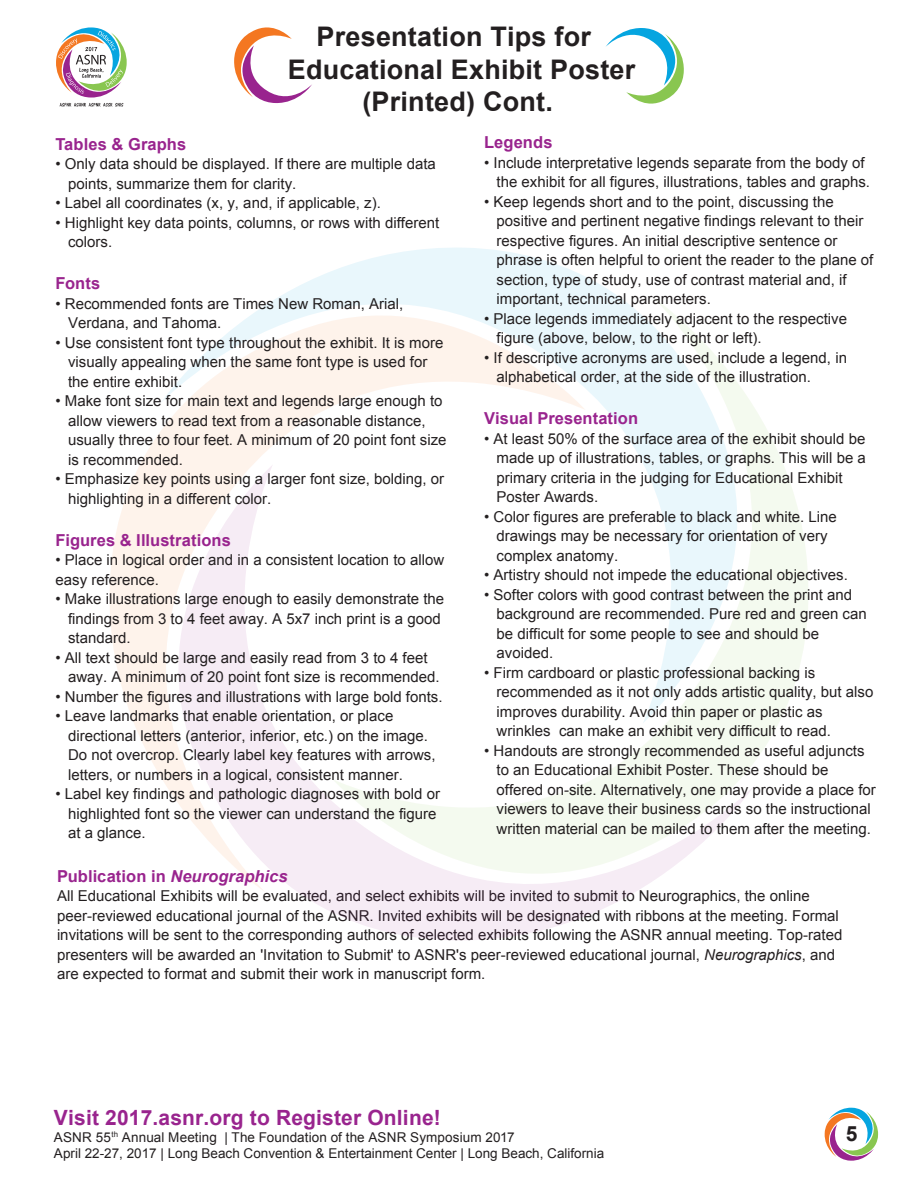
<style>
.page{position:relative;width:918px;height:1188px;background:#fff}
.page>*{position:absolute;margin:0;border:0;box-sizing:border-box;transform-origin:0 0}
.t1{font:700 27px/32.4px "Arial";letter-spacing:.01em;color:#231f20;text-align:center}
.t2{font:700 21px "Arial";letter-spacing:.01em;color:#99248e}
.t3{font:700 21px "Arial";color:#231f20}
.t4{font:700 16.5px "Arial";letter-spacing:.005em;color:#99248e}
.t5{font:15px/19.5px "Arial";color:#231f20}
.t6{font:13.5px/16.2px "Arial";color:#231f20}
.s1{font-style:italic}
</style>
<div class="page">
<svg style="left:110px;top:433px;width:50px;height:281px;fill:#fef3eb"></svg>
<svg style="left:756px;top:467px;width:52px;height:292px;fill:#f4faef"></svg>
<svg style="left:131px;top:464px;width:625px;height:476px"></svg>
<svg style="left:160px;top:248px;width:624px;height:476px"></svg>
<img style="left:59px;top:106px;width:64px;height:1px">
<svg style="left:56px;top:27px;width:71px;height:79px"></svg>
<svg style="left:234px;top:27px;width:78px;height:77px"></svg>
<svg style="left:606px;top:28px;width:78px;height:76px"></svg>
<svg style="left:824px;top:1107px;width:55px;height:54px"></svg>
<h1 class="t1" style="left:288px;top:22px;width:349px">Presentation Tips for<br>Educational Exhibit Poster (Printed) Cont.</h1>
<p class="t4" style="left:56px;top:133px;width:132px">Tables &amp; Graphs</p>
<p class="t5" style="left:68px;top:154px;width:369px;text-indent:-13px">• Only data should be displayed. If there are multiple data points, summarize them for clarity.</p>
<p class="t5" style="left:56px;top:193px;width:327px">• Label all coordinates (x, y, and, if applicable, z).</p>
<p class="t5" style="left:68px;top:213px;width:373px;text-indent:-13px">• Highlight key data points, columns, or rows with different colors.</p>
<p class="t4" style="left:56px;top:273px;width:46px">Fonts</p>
<p class="t5" style="left:68px;top:294px;width:337px;text-indent:-13px">• Recommended fonts are Times New Roman, Arial,<br>Verdana, and Tahoma.</p>
<p class="t5" style="left:68px;top:333px;width:377px;text-indent:-13px">• Use consistent font type throughout the exhibit. It is more visually appealing when the same font type is used for the entire exhibit.</p>
<p class="t5" style="left:68px;top:391px;width:380px;text-indent:-13px">• Make font size for main text and legends large enough to allow viewers to read text from a reasonable distance, usually three to four feet. A minimum of 20 point font size is recommended.</p>
<p class="t5" style="left:68px;top:469px;width:378px;text-indent:-13px">• Emphasize key points using a larger font size, bolding, or highlighting in a different color.</p>
<p class="t4" style="left:56px;top:529px;width:177px">Figures &amp; Illustrations</p>
<p class="t5" style="left:56px;top:550px;width:390px">• Place in logical order and in a consistent location to allow easy reference.</p>
<p class="t5" style="left:68px;top:589px;width:378px;text-indent:-13px">• Make illustrations large enough to easily demonstrate the findings from 3 to 4 feet away. A 5x7 inch print is a good standard.</p>
<p class="t5" style="left:68px;top:648px;width:373px;text-indent:-13px">• All text should be large and easily read from 3 to 4 feet away. A minimum of 20 point font size is recommended.</p>
<p class="t5" style="left:56px;top:687px;width:389px">• Number the figures and illustrations with large bold fonts.</p>
<p class="t5" style="left:68px;top:706px;width:369px;text-indent:-13px">• Leave landmarks that enable orientation, or place directional letters (anterior, inferior, etc.) on the image.<br>Do not overcrop. Clearly label key features with arrows, letters, or numbers in a logical, consistent manner.</p>
<p class="t5" style="left:68px;top:784px;width:374px;text-indent:-13px">• Label key findings and pathologic diagnoses with bold or highlighted font so the viewer can understand the figure at a glance.</p>
<p class="t4" style="left:484px;top:132px;width:70px">Legends</p>
<p class="t5" style="left:497px;top:153px;width:375px;text-indent:-13px">• Include interpretative legends separate from the body of the exhibit for all figures, illustrations, tables and graphs.</p>
<p class="t5" style="left:497px;top:192px;width:378px;text-indent:-13px">• Keep legends short and to the point, discussing the positive and pertinent negative findings relevant to their respective figures. An initial descriptive sentence or phrase is often helpful to orient the reader to the plane of section, type of study, use of contrast material and, if important, technical parameters.</p>
<p class="t5" style="left:497px;top:309px;width:352px;text-indent:-13px">• Place legends immediately adjacent to the respective figure (above, below, to the right or left).</p>
<p class="t5" style="left:497px;top:348px;width:352px;text-indent:-13px">• If descriptive acronyms are used, include a legend, in alphabetical order, at the side of the illustration.</p>
<p class="t4" style="left:484px;top:408px;width:156px">Visual Presentation</p>
<p class="t5" style="left:497px;top:429px;width:371px;text-indent:-13px">• At least 50% of the surface area of the exhibit should be made up of illustrations, tables, or graphs. This will be a primary criteria in the judging for Educational Exhibit Poster Awards.</p>
<p class="t5" style="left:497px;top:507px;width:342px;text-indent:-13px">• Color figures are preferable to black and white. Line drawings may be necessary for orientation of very complex anatomy.</p>
<p class="t5" style="left:484px;top:565px;width:365px">• Artistry should not impede the educational objectives.</p>
<p class="t5" style="left:497px;top:585px;width:372px;text-indent:-13px">• Softer colors with good contrast between the print and background are recommended. Pure red and green can be difficult for some people to see and should be avoided.</p>
<p class="t5" style="left:497px;top:663px;width:378px;text-indent:-13px">• Firm cardboard or plastic professional backing is recommended as it not only adds artistic quality, but also improves durability. Avoid thin paper or plastic as wrinkles can make an exhibit very difficult to read.</p>
<p class="t5" style="left:497px;top:741px;width:381px;text-indent:-13px">• Handouts are strongly recommended as useful adjuncts to an Educational Exhibit Poster. These should be offered on-site. Alternatively, one may provide a place for viewers to leave their business cards so the instructional written material can be mailed to them after the meeting.</p>
<p class="t4" style="left:57px;top:865px;width:232px">Publication in <span class="s1">Neurographics</span></p>
<p class="t5" style="left:57px;top:886px;width:787px">All Educational Exhibits will be evaluated, and select exhibits will be invited to submit to Neurographics, the online peer-reviewed educational journal of the ASNR. Invited exhibits will be designated with ribbons at the meeting. Formal invitations will be sent to the corresponding authors of selected exhibits following the ASNR annual meeting. Top-rated presenters will be awarded an 'Invitation to Submit' to ASNR's peer-reviewed educational journal, <span class="s1">Neurographics</span>, and are expected to format and submit their work in manuscript form.</p>
<h2 class="t2" style="left:54px;top:1104px;width:388px">Visit 2017.asnr.org to Register Online!</h2>
<p class="t6" style="left:54px;top:1129px;width:552px">ASNR 55<sup>th</sup> Annual Meeting | The Foundation of the ASNR Symposium 2017<br>April 22-27, 2017 | Long Beach Convention &amp; Entertainment Center | Long Beach, California</p>
<h2 class="t3" style="left:846px;top:1120px;width:13px">5</h2>
</div>
